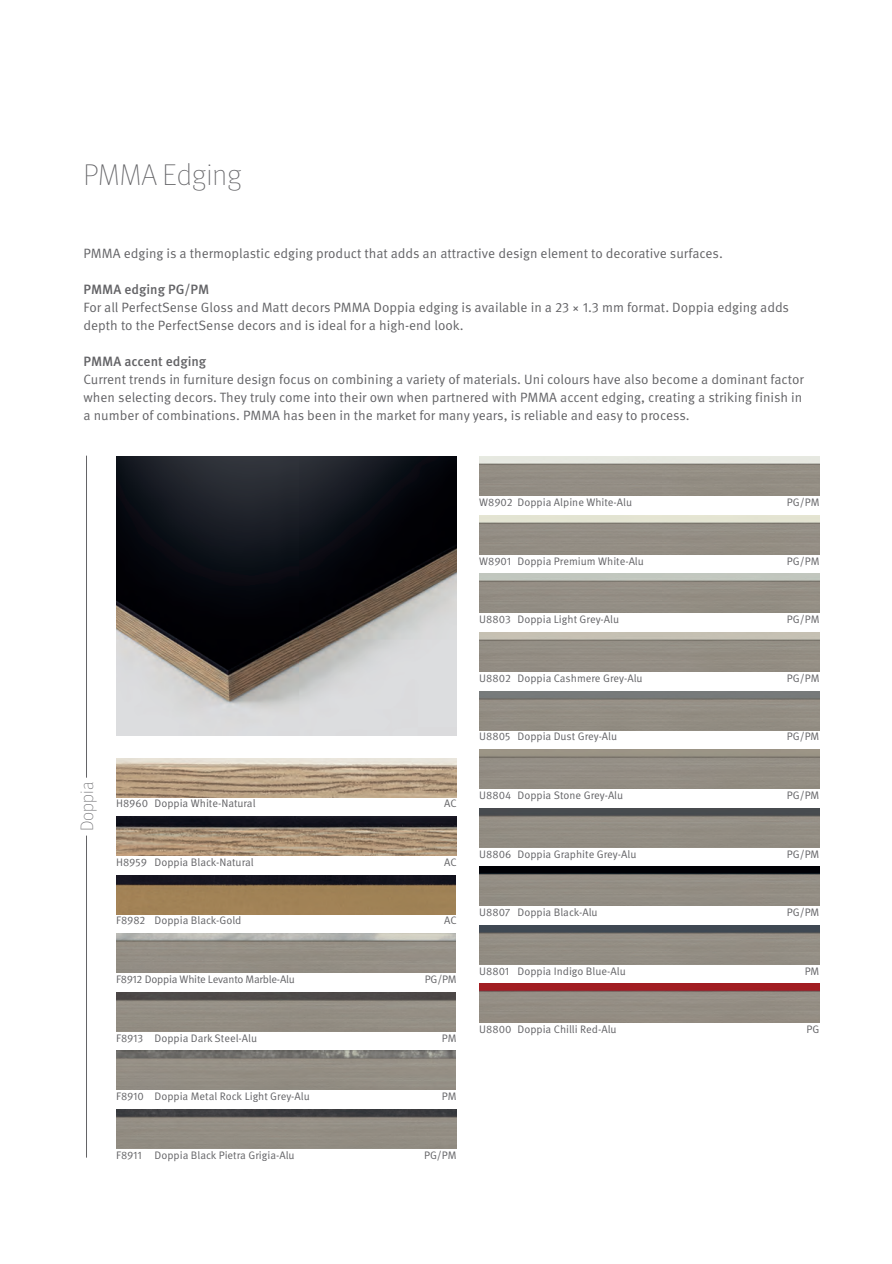
<style>
.page{position:relative;width:892px;height:1264px;background:#fff}
.page>*{position:absolute;margin:0;border:0;box-sizing:border-box;transform-origin:0 0}
.t1{font:100 30px "Meta Pro";color:#636366}
.t2{font:100 18px "Meta Pro";letter-spacing:-.005em;color:#636366}
.t3{font:13.5px/18px "Meta Pro";color:#636366}
.t4{font:500 13.5px "Meta Pro";color:#636366}
.t5{font:10.8px "Meta Pro";color:#636366}
.t6{font:10.8px "Meta Pro";letter-spacing:-.02em;color:#636366}
</style>
<div class="page">
<img style="left:116px;top:1109px;width:340px;height:39px">
<img style="left:116px;top:758px;width:340px;height:39px">
<img style="left:479px;top:632px;width:340px;height:39px">
<img style="left:116px;top:992px;width:340px;height:39px">
<img style="left:479px;top:866px;width:340px;height:39px">
<img style="left:116px;top:816px;width:340px;height:39px">
<img style="left:479px;top:691px;width:340px;height:39px">
<img style="left:479px;top:515px;width:340px;height:39px">
<img style="left:116px;top:875px;width:340px;height:39px">
<div style="left:479px;top:749px;width:340px;height:39px;background:#948e84"></div>
<img style="left:479px;top:574px;width:340px;height:39px">
<img style="left:116px;top:933px;width:340px;height:39px">
<img style="left:479px;top:808px;width:340px;height:39px">
<img style="left:116px;top:1050px;width:340px;height:39px">
<img style="left:479px;top:925px;width:340px;height:39px">
<img style="left:479px;top:983px;width:340px;height:39px">
<img style="left:116px;top:456px;width:340px;height:279px">
<hr style="left:86px;top:455px;width:1px;height:702px;background:#636366">
<div style="left:72px;top:777px;width:33px;height:58px;background:#fff"></div>
<h1 class="t1" style="left:83px;top:154px;width:160px">PMMA Edging</h1>
<p class="t3" style="left:83px;top:245px;width:640px">PMMA edging is a thermoplastic edging product that adds an attractive design element to decorative surfaces.</p>
<p class="t4" style="left:83px;top:281px;width:127px">PMMA edging PG/PM</p>
<p class="t3" style="left:83px;top:299px;width:707px">For all PerfectSense Gloss and Matt decors PMMA Doppia edging is available in a 23 × 1.3 mm format. Doppia edging adds depth to the PerfectSense decors and is ideal for a high-end look.</p>
<p class="t4" style="left:83px;top:353px;width:124px">PMMA accent edging</p>
<p class="t3" style="left:83px;top:371px;width:722px;text-align:justify">Current trends in furniture design focus on combining a variety of materials. Uni colours have also become a dominant factor when selecting decors. They truly come into their own when partnered with PMMA accent edging, creating a striking finish in a number of combinations. PMMA has been in the market for many years, is reliable and easy to process.</p>
<p class="t5" style="left:479px;top:496px;width:154px">W8902 Doppia Alpine White-Alu</p>
<p class="t5" style="left:786px;top:496px;width:34px">PG/PM</p>
<p class="t5" style="left:479px;top:554px;width:166px">W8901 Doppia Premium White-Alu</p>
<p class="t5" style="left:786px;top:554px;width:34px">PG/PM</p>
<p class="t5" style="left:479px;top:613px;width:141px">U8803 Doppia Light Grey-Alu</p>
<p class="t5" style="left:786px;top:613px;width:34px">PG/PM</p>
<p class="t5" style="left:479px;top:671px;width:165px">U8802 Doppia Cashmere Grey-Alu</p>
<p class="t5" style="left:786px;top:671px;width:34px">PG/PM</p>
<h2 class="t2" style="left:75px;top:831px;width:51px;rotate:-90deg">Doppia</h2>
<p class="t5" style="left:116px;top:797px;width:141px">H8960 Doppia White-Natural</p>
<p class="t5" style="left:444px;top:797px;width:14px">AC</p>
<p class="t5" style="left:116px;top:855px;width:139px">H8959 Doppia Black-Natural</p>
<p class="t5" style="left:444px;top:855px;width:14px">AC</p>
<p class="t5" style="left:116px;top:914px;width:127px">F8982 Doppia Black-Gold</p>
<p class="t5" style="left:444px;top:914px;width:14px">AC</p>
<p class="t6" style="left:116px;top:972px;width:180px">F8912 Doppia White Levanto Marble-Alu</p>
<p class="t5" style="left:425px;top:972px;width:33px">PG/PM</p>
<p class="t5" style="left:116px;top:1031px;width:142px">F8913 Doppia Dark Steel-Alu</p>
<p class="t5" style="left:442px;top:1031px;width:16px">PM</p>
<p class="t5" style="left:116px;top:1089px;width:195px">F8910 Doppia Metal Rock Light Grey-Alu</p>
<p class="t5" style="left:442px;top:1089px;width:16px">PM</p>
<p class="t5" style="left:116px;top:1148px;width:180px">F8911 Doppia Black Pietra Grigia-Alu</p>
<p class="t5" style="left:424px;top:1148px;width:34px">PG/PM</p>
<p class="t5" style="left:479px;top:730px;width:139px">U8805 Doppia Dust Grey-Alu</p>
<p class="t5" style="left:786px;top:730px;width:34px">PG/PM</p>
<p class="t5" style="left:479px;top:788px;width:146px">U8804 Doppia Stone Grey-Alu</p>
<p class="t5" style="left:786px;top:788px;width:34px">PG/PM</p>
<p class="t5" style="left:479px;top:847px;width:159px">U8806 Doppia Graphite Grey-Alu</p>
<p class="t5" style="left:786px;top:847px;width:34px">PG/PM</p>
<p class="t5" style="left:479px;top:905px;width:120px">U8807 Doppia Black-Alu</p>
<p class="t5" style="left:786px;top:905px;width:34px">PG/PM</p>
<p class="t5" style="left:479px;top:964px;width:148px">U8801 Doppia Indigo Blue-Alu</p>
<p class="t5" style="left:804px;top:964px;width:16px">PM</p>
<p class="t5" style="left:479px;top:1022px;width:139px">U8800 Doppia Chilli Red-Alu</p>
<p class="t5" style="left:806px;top:1022px;width:14px">PG</p>
</div>
